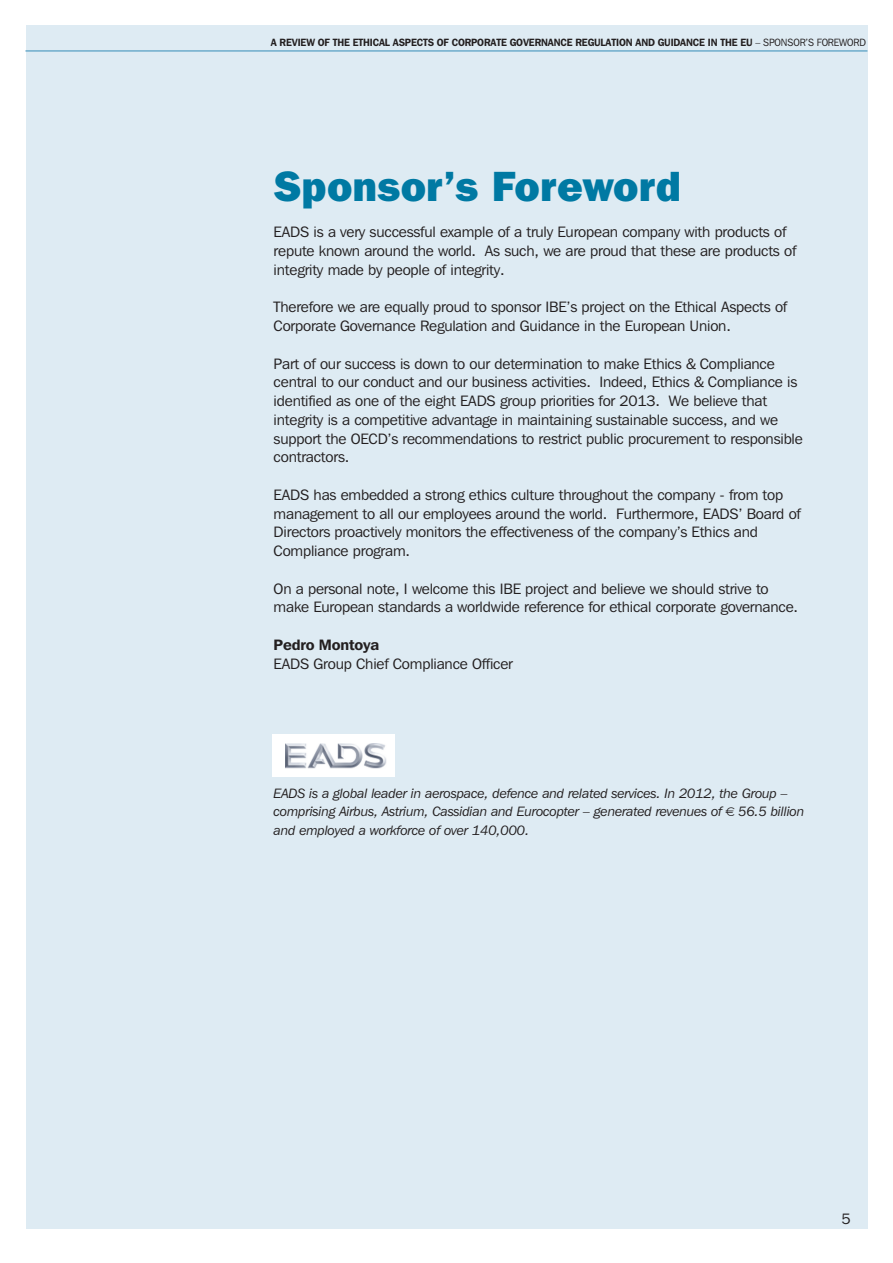
<style>
.page{position:relative;width:893px;height:1263px;background:#fff}
.page>*{position:absolute;margin:0;border:0;box-sizing:border-box;transform-origin:0 0}
.t1{font:800 42px "Franklin Gothic IT Cby BT";color:#0079a3}
.t2{font:15px/18.8px "Franklin Gothic IT Cby BT";letter-spacing:-.01em;color:#231f20}
.t3{font:600 15px "Franklin Gothic IT Cby BT";letter-spacing:-.01em;color:#231f20}
.t4{font:italic 13.5px/18.8px "Franklin Gothic IT Cby BT";letter-spacing:-.01em;color:#231f20}
.t5{font:600 10.5px "Franklin Gothic IT Cby BT";letter-spacing:-.015em;color:#231f20;scale:.95 1}
.s1{font-weight:400}
</style>
<div class="page">
<div style="left:26px;top:26px;width:841px;height:1203px;background:#deebf3"></div>
<hr style="left:26px;top:50px;width:841px;height:2px;background:#6daccb">
<div style="left:272px;top:734px;width:122px;height:42px;background:#fff"></div>
<img style="left:285px;top:743px;width:101px;height:25px">
<p class="t5" style="left:271px;top:39px;width:628px">A REVIEW OF THE ETHICAL ASPECTS OF CORPORATE GOVERNANCE REGULATION AND GUIDANCE IN THE EU <span class="s1">– SPONSOR’S FOREWORD</span></p>
<h1 class="t1" style="left:274px;top:172px;width:409px">Sponsor’s Foreword</h1>
<p class="t2" style="left:274px;top:224px;width:524px">EADS is a very successful example of a truly European company with products of repute known around the world. As such, we are proud that these are products of integrity made by people of integrity.</p>
<p class="t2" style="left:274px;top:299px;width:515px">Therefore we are equally proud to sponsor IBE’s project on the Ethical Aspects of<br>Corporate Governance Regulation and Guidance in the European Union.</p>
<p class="t2" style="left:274px;top:355px;width:531px">Part of our success is down to our determination to make Ethics &amp; Compliance central to our conduct and our business activities. Indeed, Ethics &amp; Compliance is identified as one of the eight EADS group priorities for 2013. We believe that integrity is a competitive advantage in maintaining sustainable success, and we support the OECD’s recommendations to restrict public procurement to responsible contractors.</p>
<p class="t2" style="left:274px;top:487px;width:529px">EADS has embedded a strong ethics culture throughout the company - from top management to all our employees around the world. Furthermore, EADS’ Board of Directors proactively monitors the effectiveness of the company’s Ethics and Compliance program.</p>
<p class="t2" style="left:274px;top:580px;width:526px">On a personal note, I welcome this IBE project and believe we should strive to make European standards a worldwide reference for ethical corporate governance.</p>
<p class="t3" style="left:274px;top:639px;width:107px">Pedro Montoya</p>
<p class="t2" style="left:274px;top:655px;width:241px">EADS Group Chief Compliance Officer</p>
<p class="t4" style="left:274px;top:785px;width:532px">EADS is a global leader in aerospace, defence and related services. In 2012, the Group – comprising Airbus, Astrium, Cassidian and Eurocopter – generated revenues of 56.5 billion and employed a workforce of over 140,000.</p>
<p class="t2" style="left:842px;top:1210px;width:11px">5</p>
</div>
